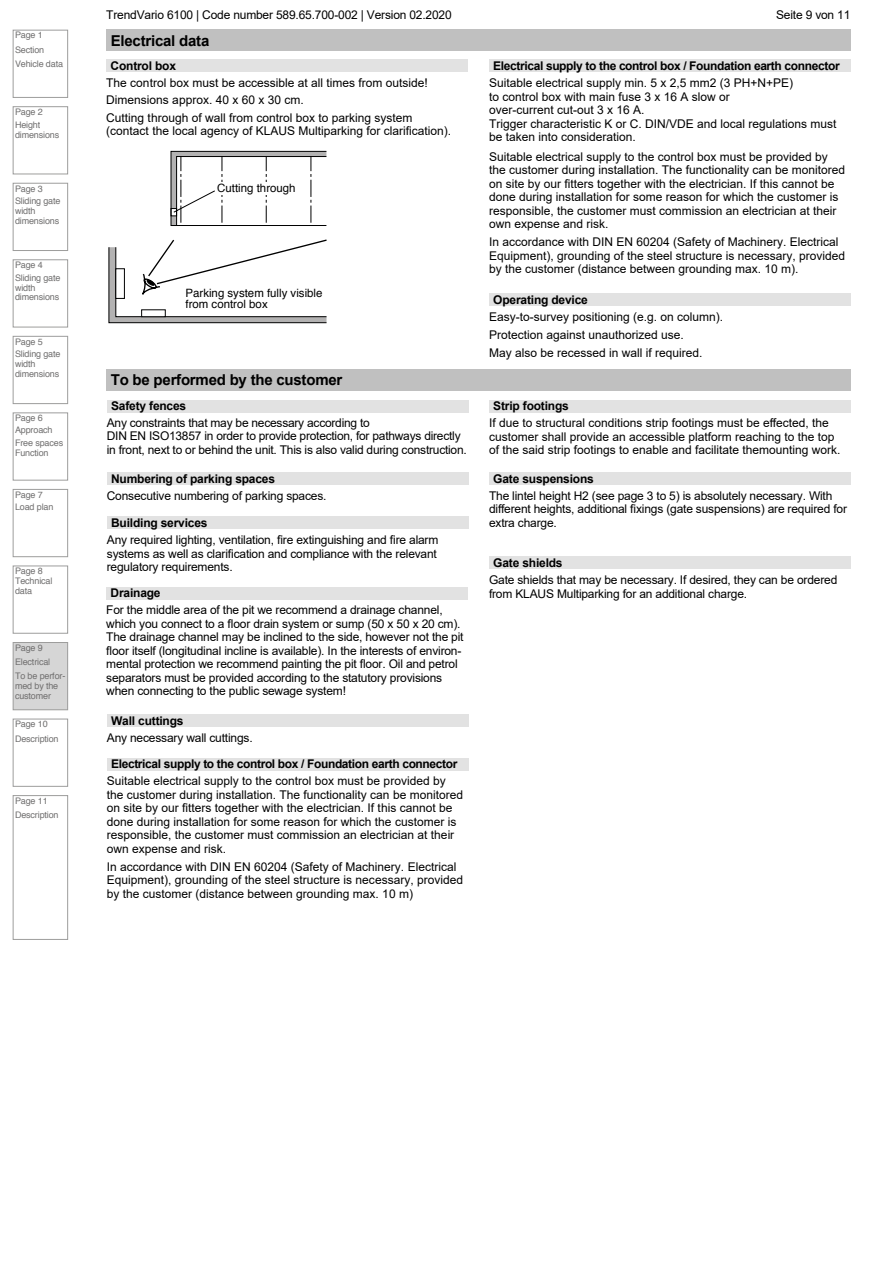
<style>
.page{position:relative;width:893px;height:1263px;background:#fff}
.page>*{position:absolute;margin:0;border:0;box-sizing:border-box;transform-origin:0 0}
.t1{font:700 15px "Arial";letter-spacing:-.015em;color:#000}
.t2{font:12px/13.5px "Arial";color:#000}
.t3{font:700 12px "Arial";letter-spacing:-.015em;color:#000}
.t4{font:12px/13.5px "Arial";letter-spacing:-.02em;color:#000}
.t5{font:11.4px/11.4px "Helvetica";color:#000}
.t6{font:9px/14.2px "Helvetica";letter-spacing:-.015em;color:#706f6f}
</style>
<div class="page">
<div style="left:107px;top:369px;width:744px;height:22px;background:#c0c0c0"></div>
<div style="left:107px;top:400px;width:361px;height:12px;background:#e2e2e2"></div>
<div style="left:107px;top:472px;width:361px;height:13px;background:#e2e2e2"></div>
<div style="left:107px;top:517px;width:361px;height:12px;background:#e2e2e2"></div>
<div style="left:107px;top:714px;width:361px;height:13px;background:#e2e2e2"></div>
<div style="left:107px;top:758px;width:361px;height:12px;background:#e2e2e2"></div>
<div style="left:489px;top:556px;width:361px;height:13px;background:#e2e2e2"></div>
<div style="left:489px;top:472px;width:361px;height:13px;background:#e2e2e2"></div>
<div style="left:107px;top:30px;width:744px;height:21px;background:#c0c0c0"></div>
<div style="left:106px;top:60px;width:362px;height:12px;background:#e2e2e2"></div>
<div style="left:489px;top:60px;width:361px;height:12px;background:#e2e2e2"></div>
<svg style="left:170px;top:151px;width:157px;height:75px"></svg>
<svg style="left:108px;top:239px;width:219px;height:84px"></svg>
<div style="left:217px;top:183px;width:87px;height:12px;background:#fff"></div>
<div style="left:489px;top:293px;width:361px;height:13px;background:#e2e2e2"></div>
<div style="left:106px;top:587px;width:362px;height:12px;background:#e2e2e2"></div>
<div style="left:489px;top:400px;width:361px;height:12px;background:#e2e2e2"></div>
<div style="left:13px;top:30px;width:55px;height:68px;border:1px solid #9d9d9c"></div>
<div style="left:13px;top:106px;width:55px;height:68px;border:1px solid #9d9d9c"></div>
<div style="left:13px;top:183px;width:55px;height:68px;border:1px solid #9d9d9c"></div>
<div style="left:13px;top:259px;width:55px;height:68px;border:1px solid #9d9d9c"></div>
<div style="left:13px;top:336px;width:55px;height:68px;border:1px solid #9d9d9c"></div>
<div style="left:13px;top:412px;width:55px;height:68px;border:1px solid #9d9d9c"></div>
<div style="left:13px;top:489px;width:55px;height:68px;border:1px solid #9d9d9c"></div>
<div style="left:13px;top:566px;width:55px;height:68px;border:1px solid #9d9d9c"></div>
<div style="left:13px;top:642px;width:55px;height:68px;background:#d6d6d6"></div>
<div style="left:13px;top:642px;width:55px;height:68px;border:1px solid #9d9d9c"></div>
<div style="left:13px;top:719px;width:55px;height:68px;border:1px solid #9d9d9c"></div>
<div style="left:13px;top:795px;width:55px;height:145px;border:1px solid #9d9d9c"></div>
<p class="t6" style="left:15px;top:28px;width:50px">Page 1<br>Section<br>Vehicle data</p>
<p class="t6" style="left:15px;top:106px;width:29px;line-height:12.8px">Page 2<br>Height</p>
<p class="t6" style="left:15px;top:127px;width:46px">dimensions</p>
<p class="t6" style="left:15px;top:182px;width:47px;line-height:12.8px">Page 3<br>Sliding gate</p>
<p class="t6" style="left:15px;top:206px;width:46px;line-height:9.8px">width dimensions</p>
<p class="t6" style="left:15px;top:259px;width:47px;line-height:12.8px">Page 4<br>Sliding gate</p>
<p class="t6" style="left:15px;top:283px;width:46px;line-height:9.8px">width dimensions</p>
<p class="t6" style="left:15px;top:335px;width:47px;line-height:12.8px">Page 5<br>Sliding gate</p>
<p class="t6" style="left:15px;top:359px;width:46px;line-height:9.8px">width dimensions</p>
<p class="t6" style="left:15px;top:412px;width:50px;line-height:12.1px">Page 6<br>Approach<br>Free spaces</p>
<p class="t6" style="left:15px;top:446px;width:35px">Function</p>
<p class="t6" style="left:15px;top:489px;width:40px;line-height:12px">Page 7<br>Load plan</p>
<p class="t6" style="left:15px;top:566px;width:39px;line-height:9.8px">Page 8<br>Technical data</p>
<p class="t6" style="left:15px;top:641px;width:52px">Page 9<br>Electrical<br>To be perfor-</p>
<p class="t6" style="left:15px;top:681px;width:45px;line-height:9.8px">med by the customer</p>
<p class="t6" style="left:15px;top:717px;width:45px">Page 10<br>Description</p>
<p class="t6" style="left:15px;top:794px;width:45px">Page 11<br>Description</p>
<p class="t2" style="left:106px;top:8px;width:347px">TrendVario 6100 | Code number 589.65.700-002 | Version 02.2020</p>
<p class="t2" style="left:776px;top:8px;width:76px">Seite 9 von 11</p>
<p class="t1" style="left:111px;top:30px;width:100px">Electrical data</p>
<p class="t2" style="left:106px;top:75px;width:323px;line-height:16.5px">The control box must be accessible at all times from outside!<br>Dimensions approx. 40 x 60 x 30 cm.</p>
<p class="t2" style="left:106px;top:111px;width:346px">Cutting through of wall from control box to parking system (contact the local agency of KLAUS Multiparking for clarification).</p>
<p class="t3" style="left:111px;top:58px;width:67px">Control box</p>
<p class="t5" style="left:217px;top:182px;width:80px">Cutting through</p>
<p class="t5" style="left:186px;top:287px;width:138px">Parking system fully visible from control box</p>
<p class="t1" style="left:111px;top:370px;width:233px">To be performed by the customer</p>
<p class="t4" style="left:107px;top:416px;width:361px">Any constraints that may be necessary according to<br>DIN EN ISO13857 in order to provide protection, for pathways directly in front, next to or behind the unit. This is also valid during construction.</p>
<p class="t3" style="left:111px;top:398px;width:77px">Safety fences</p>
<p class="t3" style="left:111px;top:470px;width:166px">Numbering of parking spaces</p>
<p class="t2" style="left:107px;top:489px;width:221px">Consecutive numbering of parking spaces.</p>
<p class="t3" style="left:111px;top:515px;width:98px">Building services</p>
<p class="t2" style="left:107px;top:533px;width:333px">Any required lighting, ventilation, fire extinguishing and fire alarm systems as well as clarification and compliance with the relevant regulatory requirements.</p>
<p class="t3" style="left:111px;top:585px;width:52px">Drainage</p>
<p class="t2" style="left:106px;top:603px;width:359px">For the middle area of the pit we recommend a drainage channel, which you connect to a floor drain system or sump (50 x 50 x 20 cm).<br>The drainage channel may be inclined to the side, however not the pit floor itself (longitudinal incline is available). In the interests of environ&shy;mental protection we recommend painting the pit floor. Oil and petrol separators must be provided according to the statutory provisions when connecting to the public sewage system!</p>
<p class="t3" style="left:111px;top:712px;width:74px">Wall cuttings</p>
<p class="t2" style="left:107px;top:731px;width:147px">Any necessary wall cuttings.</p>
<p class="t3" style="left:111px;top:756px;width:348px">Electrical supply to the control box / Foundation earth connector</p>
<p class="t2" style="left:107px;top:774px;width:358px">Suitable electrical supply to the control box must be provided by the customer during installation. The functionality can be monitored on site by our fitters together with the electrician. If this cannot be done during installation for some reason for which the customer is responsible, the customer must commission an electrician at their own expense and risk.</p>
<p class="t2" style="left:107px;top:860px;width:358px">In accordance with DIN EN 60204 (Safety of Machinery. Electrical<br>Equipment), grounding of the steel structure is necessary, provided by the customer (distance between grounding max. 10 m)</p>
<p class="t3" style="left:493px;top:58px;width:348px">Electrical supply to the control box / Foundation earth connector</p>
<p class="t2" style="left:489px;top:76px;width:349px">Suitable electrical supply min. 5 x 2,5 mm2 (3 PH+N+PE)<br>to control box with main fuse 3 x 16 A slow or<br>over-current cut-out 3 x 16 A.<br>Trigger characteristic K or C. DIN/VDE and local regulations must be taken into consideration.</p>
<p class="t2" style="left:489px;top:150px;width:358px">Suitable electrical supply to the control box must be provided by the customer during installation. The functionality can be monitored on site by our fitters together with the electrician. If this cannot be done during installation for some reason for which the customer is responsible, the customer must commission an electrician at their own expense and risk.</p>
<p class="t2" style="left:489px;top:235px;width:358px">In accordance with DIN EN 60204 (Safety of Machinery. Electrical<br>Equipment), grounding of the steel structure is necessary, provided by the customer (distance between grounding max. 10 m).</p>
<p class="t3" style="left:493px;top:291px;width:96px">Operating device</p>
<p class="t2" style="left:489px;top:308px;width:236px;line-height:18px">Easy-to-survey positioning (e.g. on column).<br>Protection against unauthorized use.<br>May also be recessed in wall if required.</p>
<p class="t3" style="left:493px;top:398px;width:77px">Strip footings</p>
<p class="t2" style="left:489px;top:416px;width:353px">If due to structural conditions strip footings must be effected, the customer shall provide an accessible platform reaching to the top of the said strip footings to enable and facilitate themounting work.</p>
<p class="t3" style="left:493px;top:470px;width:102px">Gate suspensions</p>
<p class="t2" style="left:489px;top:489px;width:359px">The lintel height H2 (see page 3 to 5) is absolutely necessary. With different heights, additional fixings (gate suspensions) are required for extra charge.</p>
<p class="t3" style="left:493px;top:554px;width:71px">Gate shields</p>
<p class="t2" style="left:489px;top:573px;width:350px">Gate shields that may be necessary. If desired, they can be ordered from KLAUS Multiparking for an additional charge.</p>
</div>
